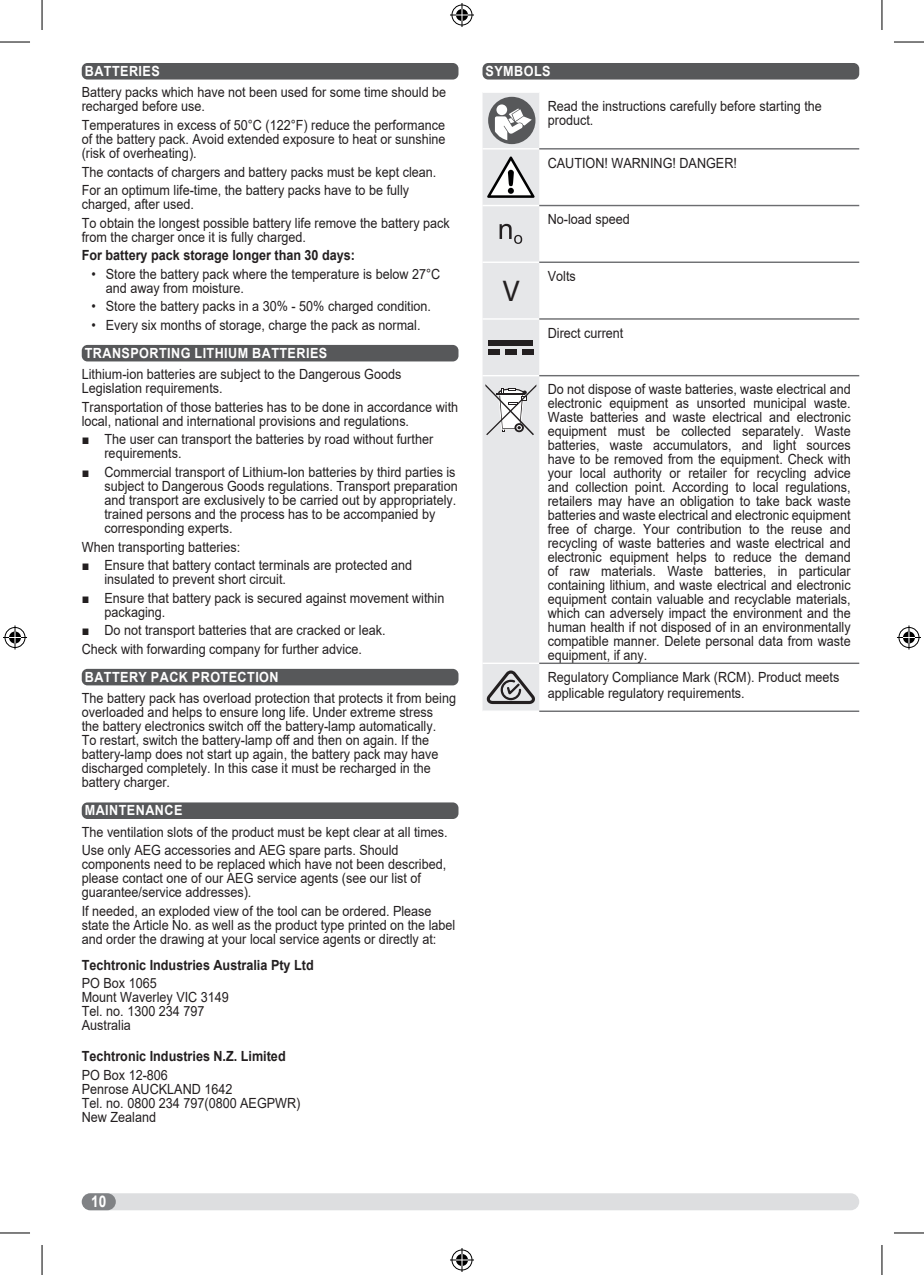
<style>
.page{position:relative;width:924px;height:1275px;background:#fff}
.page>*{position:absolute;margin:0;border:0;box-sizing:border-box;transform-origin:0 0}
.t1{font:30px "Myriad Pro";color:#231f20}
.t2{font:700 16px "Arial";color:#fff;scale:.85 1}
.t3{font:14px/14px "Arial";color:#231f20;scale:.9 1}
.t4{font:700 14px "Arial";color:#231f20;scale:.9 1}
.t5{font:700 14px "Arial";letter-spacing:.035em;color:#fff;scale:.9 1}
</style>
<div class="page">
<div style="left:82px;top:1193px;width:776px;height:17px;background:#dddee0;border-radius:9px"></div>
<div style="left:82px;top:1193px;width:34px;height:17px;background:#808285;border-radius:9px"></div>
<div style="left:82px;top:63px;width:376px;height:17px;background:#57585a;border-radius:6px"></div>
<div style="left:82px;top:345px;width:376px;height:16px;background:#57585a;border-radius:6px"></div>
<div style="left:82px;top:669px;width:376px;height:16px;background:#57585a;border-radius:6px"></div>
<div style="left:82px;top:802px;width:376px;height:17px;background:#57585a;border-radius:6px"></div>
<div style="left:482px;top:63px;width:376px;height:17px;background:#57585a;border-radius:6px"></div>
<hr style="left:539px;top:148px;width:319px;height:1px;background:#6c6d70">
<hr style="left:539px;top:205px;width:319px;height:1px;background:#6c6d70">
<hr style="left:539px;top:261px;width:319px;height:2px;background:#6c6d70">
<hr style="left:539px;top:318px;width:319px;height:2px;background:#6c6d70">
<hr style="left:539px;top:375px;width:319px;height:1px;background:#6c6d70">
<hr style="left:539px;top:662px;width:319px;height:2px;background:#6c6d70">
<hr style="left:539px;top:710px;width:319px;height:2px;background:#6c6d70">
<svg style="left:482px;top:93px;width:57px;height:618px;background:#d8d8da"></svg>
<hr style="left:0;top:42px;width:30px;height:1px;background:#000">
<hr style="left:893px;top:42px;width:30px;height:1px;background:#000">
<hr style="left:0;top:1232px;width:30px;height:1px;background:#000">
<hr style="left:893px;top:1232px;width:30px;height:1px;background:#000">
<hr style="left:42px;top:0;width:1px;height:30px;background:#000">
<hr style="left:42px;top:1245px;width:1px;height:30px;background:#000">
<hr style="left:881px;top:0;width:1px;height:30px;background:#000">
<hr style="left:881px;top:1245px;width:1px;height:30px;background:#000">
<svg style="left:450px;top:3px;width:24px;height:24px"></svg>
<svg style="left:450px;top:1248px;width:24px;height:24px"></svg>
<svg style="left:3px;top:625px;width:24px;height:24px"></svg>
<svg style="left:897px;top:625px;width:23px;height:24px"></svg>
<p class="t5" style="left:85px;top:61px;width:85px">BATTERIES</p>
<p class="t3" style="left:82px;top:85px;width:406px">Battery packs which have not been used for some time should be recharged before use.</p>
<p class="t3" style="left:82px;top:118px;width:405px;text-align:justify">Temperatures in excess of 50°C (122°F) reduce the performance of the battery pack. Avoid extended exposure to heat or sunshine (risk of overheating).</p>
<p class="t3" style="left:82px;top:162px;width:395px;line-height:18.6px">The contacts of chargers and battery packs must be kept clean.<br>For an optimum life-time, the battery packs have to be fully</p>
<p class="t3" style="left:82px;top:195px;width:410px;line-height:18.6px">charged, after used.<br>To obtain the longest possible battery life remove the battery pack</p>
<p class="t3" style="left:82px;top:230px;width:250px">from the charger once it is fully charged.</p>
<p class="t4" style="left:82px;top:245px;width:305px">For battery pack storage longer than 30 days:</p>
<p class="t3" style="left:106px;top:267px;width:373px;text-indent:-14px">• Store the battery pack where the temperature is below 27°C and away from moisture.</p>
<p class="t3" style="left:92px;top:299px;width:378px">• Store the battery packs in a 30% - 50% charged condition.</p>
<p class="t3" style="left:92px;top:318px;width:367px">• Every six months of storage, charge the pack as normal.</p>
<p class="t5" style="left:85px;top:343px;width:271px">TRANSPORTING LITHIUM BATTERIES</p>
<p class="t3" style="left:82px;top:367px;width:356px">Lithium-ion batteries are subject to the Dangerous Goods<br>Legislation requirements.</p>
<p class="t3" style="left:82px;top:400px;width:419px">Transportation of those batteries has to be done in accordance with local, national and international provisions and regulations.</p>
<p class="t3" style="left:104px;top:432px;width:366px;text-indent:-23px">■ The user can transport the batteries by road without further requirements.</p>
<p class="t3" style="left:104px;top:465px;width:394px;text-indent:-23px">■ Commercial transport of Lithium-Ion batteries by third parties is subject to Dangerous Goods regulations. Transport preparation and transport are exclusively to be carried out by appropriately. trained persons and the process has to be accompanied by corresponding experts.</p>
<p class="t3" style="left:82px;top:539px;width:177px">When transporting batteries:</p>
<p class="t3" style="left:104px;top:558px;width:343px;text-indent:-23px">■ Ensure that battery contact terminals are protected and insulated to prevent short circuit.</p>
<p class="t3" style="left:104px;top:590px;width:379px;text-indent:-23px">■ Ensure that battery pack is secured against movement within packaging.</p>
<p class="t3" style="left:82px;top:621px;width:339px;line-height:18.6px">■ Do not transport batteries that are cracked or leak.<br>Check with forwarding company for further advice.</p>
<p class="t5" style="left:85px;top:667px;width:217px">BATTERY PACK PROTECTION</p>
<p class="t3" style="left:82px;top:691px;width:417px">The battery pack has overload protection that protects it from being overloaded and helps to ensure long life. Under extreme stress<br>the battery electronics switch off the battery-lamp automatically.<br>To restart, switch the battery-lamp off and then on again. If the battery-lamp does not start up again, the battery pack may have discharged completely. In this case it must be recharged in the battery charger.</p>
<p class="t5" style="left:85px;top:800px;width:110px">MAINTENANCE</p>
<p class="t3" style="left:82px;top:822px;width:408px;line-height:18.6px">The ventilation slots of the product must be kept clear at all times.<br>Use only AEG accessories and AEG spare parts. Should</p>
<p class="t3" style="left:82px;top:857px;width:406px">components need to be replaced which have not been described, please contact one of our AEG service agents (see our list of guarantee/service addresses).</p>
<p class="t3" style="left:82px;top:904px;width:416px">If needed, an exploded view of the tool can be ordered. Please state the Article No. as well as the product type printed on the label and order the drawing at your local service agents or directly at:</p>
<p class="t4" style="left:82px;top:954px;width:259px">Techtronic Industries Australia Pty Ltd</p>
<p class="t3" style="left:82px;top:976px;width:165px">PO Box 1065<br>Mount Waverley VIC 3149<br>Tel. no. 1300 234 797<br>Australia</p>
<p class="t4" style="left:82px;top:1046px;width:228px">Techtronic Industries N.Z. Limited</p>
<p class="t3" style="left:82px;top:1067px;width:244px">PO Box 12-806<br>Penrose AUCKLAND 1642<br>Tel. no. 0800 234 797(0800 AEGPWR)<br>New Zealand</p>
<p class="t5" style="left:485px;top:61px;width:74px">SYMBOLS</p>
<p class="t3" style="left:547px;top:99px;width:306px">Read the instructions carefully before starting the product.</p>
<p class="t3" style="left:547px;top:155px;width:212px">CAUTION! WARNING! DANGER!</p>
<h1 class="t1" style="left:502px;top:272px;width:18px">V</h1>
<p class="t3" style="left:547px;top:212px;width:93px">No-load speed</p>
<p class="t3" style="left:547px;top:269px;width:33px">Volts</p>
<p class="t3" style="left:547px;top:326px;width:86px">Direct current</p>
<p class="t3" style="left:547px;top:382px;width:338px;text-align:justify">Do not dispose of waste batteries, waste electrical and electronic equipment as unsorted municipal waste.<br>Waste batteries and waste electrical and electronic equipment must be collected separately. Waste batteries, waste accumulators, and light sources have to be removed from the equipment. Check with your local authority or retailer for recycling advice and collection point. According to local regulations, retailers may have an obligation to take back waste batteries and waste electrical and electronic equipment free of charge. Your contribution to the reuse and recycling of waste batteries and waste electrical and electronic equipment helps to reduce the demand of raw materials. Waste batteries, in particular containing lithium, and waste electrical and electronic equipment contain valuable and recyclable materials, which can adversely impact the environment and the human health if not disposed of in an environmentally compatible manner. Delete personal data from waste equipment, if any.</p>
<p class="t3" style="left:547px;top:669px;width:325px;line-height:16px">Regulatory Compliance Mark (RCM). Product meets applicable regulatory requirements.</p>
<p class="t2" style="left:91px;top:1190px;width:19px">10</p>
</div>
